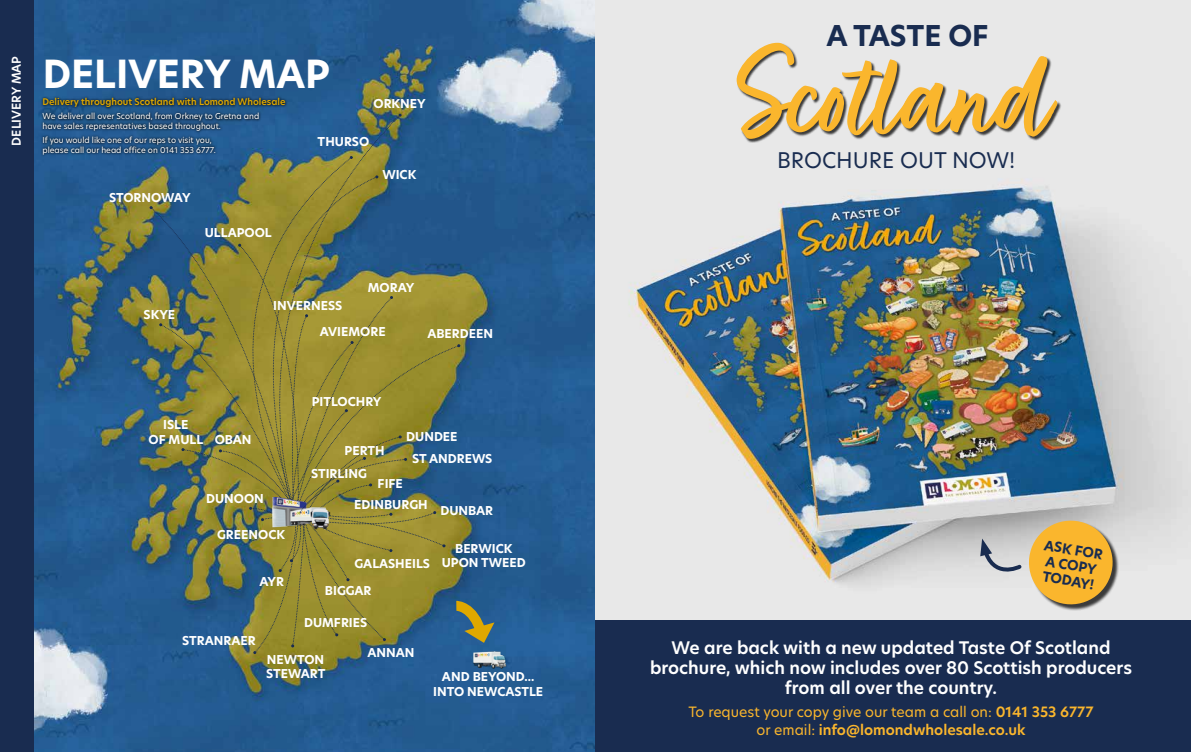
<style>
.page{position:relative;width:1191px;height:752px;background:#fff}
.page>*{position:absolute;margin:0;border:0;box-sizing:border-box;transform-origin:0 0}
.t1{font:139px "Fave Script Bold Pro";color:#fab62d}
.t2{font:700 38px "New Hero";color:#fff}
.t3{font:700 28.1px "New Hero";letter-spacing:-.01em;color:#192c50}
.t4{font:21.2px "New Hero";color:#192c50}
.t5{font:600 17px/20.4px "New Hero";color:#fff;text-align:center}
.t6{font:14px/18px "New Hero";color:#fab62d;text-align:center}
.t7{font:700 13.5px/15.5px "New Hero";color:#192c50}
.t8{font:700 12px/14.4px "New Hero";color:#fff}
.t9{font:600 12px "New Hero";color:#fff}
.t10{font:600 9px "New Hero";color:#dfa800}
.t11{font:8px/9.6px "New Hero";color:#fff}
.s1{font-weight:600}
</style>
<div class="page">
<img style="left:34px;top:0;width:561px;height:751px">
<svg style="left:174px;top:157px;width:58px;height:50px;background:#245a8d"></svg>
<img style="left:151px;top:207px;width:81px;height:297px">
<svg style="left:232px;top:115px;width:168px;height:129px;background:#6c7853"></svg>
<div style="left:40px;top:95px;width:248px;height:62px;background:#000;opacity:.75"></div>
<svg style="left:159px;top:244px;width:335px;height:409px;background:#757c4a"></svg>
<img style="left:459px;top:638px;width:58px;height:42px">
<div style="left:0;top:0;width:34px;height:751px;background:#192c50"></div>
<div style="left:595px;top:0;width:596px;height:751px;background:#e8e8e8"></div>
<img style="left:629px;top:179px;width:559px;height:432px">
<div style="left:737px;top:43px;width:325px;height:100px;background:#000;opacity:.75"></div>
<div style="left:1030px;top:521px;width:88px;height:89px;background:#000;opacity:.75"></div>
<svg style="left:979px;top:515px;width:138px;height:94px"></svg>
<div style="left:595px;top:620px;width:596px;height:131px;background:#192c50"></div>
<p class="t9" style="left:8px;top:145px;width:91px;rotate:-90deg">DELIVERY MAP</p>
<h2 class="t2" style="left:43px;top:48px;width:289px">DELIVERY MAP</h2>
<p class="t10" style="left:42px;top:96px;width:245px">Delivery throughout Scotland with Lomond Wholesale</p>
<p class="t11" style="left:42px;top:111px;width:218px">We deliver all over Scotland, from Orkney to Gretna and have sales representatives based throughout.</p>
<p class="t11" style="left:42px;top:135px;width:175px">If you would like one of our reps to visit you, please call our head office on 0141 353 6777.</p>
<p class="t8" style="left:373px;top:96px;width:54px">ORKNEY</p>
<p class="t8" style="left:318px;top:134px;width:53px">THURSO</p>
<p class="t8" style="left:109px;top:190px;width:83px">STORNOWAY</p>
<p class="t8" style="left:205px;top:225px;width:69px">ULLAPOOL</p>
<p class="t8" style="left:382px;top:167px;width:35px">WICK</p>
<p class="t8" style="left:144px;top:307px;width:33px">SKYE</p>
<p class="t8" style="left:273px;top:298px;width:71px">INVERNESS</p>
<p class="t8" style="left:368px;top:280px;width:48px">MORAY</p>
<p class="t8" style="left:320px;top:324px;width:67px">AVIEMORE</p>
<p class="t8" style="left:427px;top:326px;width:67px">ABERDEEN</p>
<p class="t8" style="left:149px;top:417px;width:104px;text-indent:15px">ISLE<br>OF MULL OBAN</p>
<p class="t8" style="left:206px;top:491px;width:59px">DUNOON</p>
<p class="t8" style="left:217px;top:527px;width:69px">GREENOCK</p>
<p class="t8" style="left:259px;top:573px;width:26px">AYR</p>
<p class="t8" style="left:312px;top:394px;width:71px">PITLOCHRY</p>
<p class="t8" style="left:344px;top:443px;width:42px">PERTH</p>
<p class="t8" style="left:406px;top:429px;width:53px">DUNDEE</p>
<p class="t8" style="left:412px;top:451px;width:82px">ST ANDREWS</p>
<p class="t8" style="left:311px;top:465px;width:57px">STIRLING</p>
<p class="t8" style="left:378px;top:476px;width:27px">FIFE</p>
<p class="t8" style="left:354px;top:497px;width:75px">EDINBURGH</p>
<p class="t8" style="left:354px;top:556px;width:77px">GALASHEILS</p>
<p class="t8" style="left:325px;top:583px;width:48px">BIGGAR</p>
<p class="t8" style="left:440px;top:503px;width:54px">DUNBAR</p>
<p class="t8" style="left:442px;top:541px;width:86px;text-align:center">BERWICK<br>UPON TWEED</p>
<p class="t8" style="left:182px;top:632px;width:75px">STRANRAER</p>
<p class="t8" style="left:304px;top:615px;width:65px">DUMFRIES</p>
<p class="t8" style="left:266px;top:651px;width:61px">NEWTON<br>STEWART</p>
<p class="t8" style="left:367px;top:645px;width:49px">ANNAN</p>
<p class="t8" style="left:433px;top:669px;width:111px;text-align:center">AND BEYOND...<br>INTO NEWCASTLE</p>
<h3 class="t3" style="left:826px;top:16px;width:163px">A TASTE OF</h3>
<h1 class="t1" style="left:738px;top:20px;width:314px">Scotland</h1>
<h3 class="t4" style="left:777px;top:146px;width:239px">BROCHURE OUT NOW!</h3>
<p class="t7" style="left:1045px;top:537px;width:61px;rotate:10deg">ASK FOR<br>A COPY<br>TODAY!</p>
<h3 class="t5" style="left:650px;top:636px;width:483px">We are back with a new updated Taste Of Scotland brochure, which now includes over 80 Scottish producers from all over the country.</h3>
<p class="t6" style="left:688px;top:702px;width:407px">To request your copy give our team a call on: <span class="s1">0141 353 6777 </span>or email: <span class="s1">info@lomondwholesale.co.uk</span></p>
</div>
